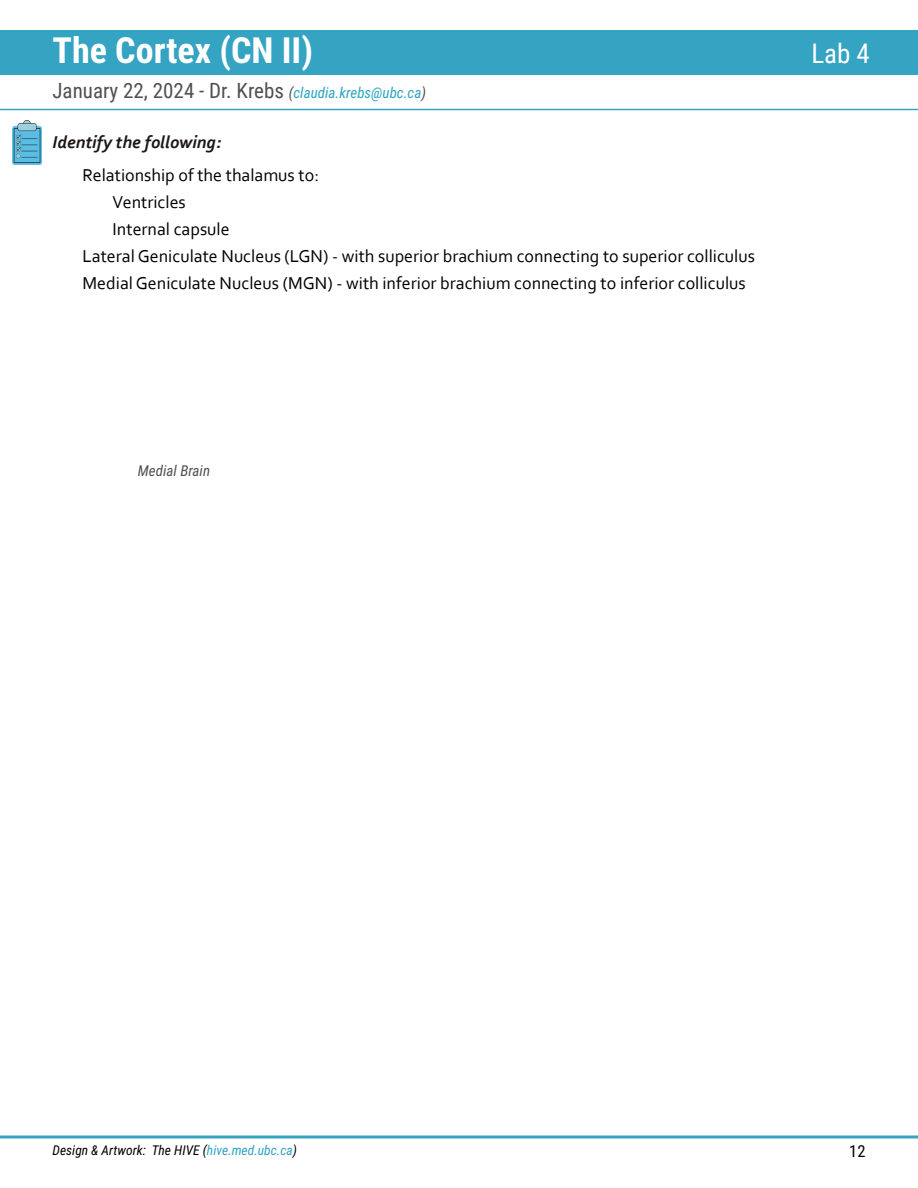
<style>
.page{position:relative;width:918px;height:1188px;background:#fff}
.page>*{position:absolute;margin:0;border:0;box-sizing:border-box;transform-origin:0 0}
.t1{font:700 36px "Roboto Condensed";color:#fff}
.t2{font:27px "Roboto Condensed";color:#fff}
.t3{font:21px "Roboto Condensed";color:#505050}
.t4{font:18px "Corbel";color:#000101}
.t5{font:italic 700 18px "Corbel";color:#1d1714}
.t6{font:16.5px "Roboto Condensed";color:#000101}
.t7{font:italic 15px "Roboto Condensed";color:#51504f}
.t8{font:italic 13.5px "Roboto Condensed";color:#000}
.s1{font-style:italic;font-size:15px}
.s2{font-style:italic;font-size:15px;color:#2da3c2}
.s3{color:#2da3c2}
</style>
<div class="page">
<div style="left:0;top:30px;width:918px;height:45px;background:#35a3c2"></div>
<hr style="left:0;top:109px;width:918px;height:1px;background:#35a3c2">
<hr style="left:0;top:1136px;width:918px;height:2px;background:#35a3c2">
<img style="left:12px;top:120px;width:30px;height:45px">
<h1 class="t1" style="left:52px;top:25px;width:262px">The Cortex (CN II)</h1>
<h2 class="t2" style="left:811px;top:34px;width:60px">Lab 4</h2>
<p class="t3" style="left:52px;top:76px;width:375px">January 22, 2024 - Dr. Krebs <span class="s1">(</span><span class="s2">claudia.krebs@ubc.ca</span><span class="s1">)</span></p>
<p class="t5" style="left:52px;top:131px;width:170px">Identify the following:</p>
<p class="t4" style="left:83px;top:164px;width:238px">Relationship of the thalamus to:</p>
<p class="t4" style="left:113px;top:191px;width:75px">Ventricles</p>
<p class="t4" style="left:113px;top:218px;width:119px">Internal capsule</p>
<p class="t4" style="left:83px;top:245px;width:674px">Lateral Geniculate Nucleus (LGN) - with superior brachium connecting to superior colliculus</p>
<p class="t4" style="left:83px;top:272px;width:665px">Medial Geniculate Nucleus (MGN) - with inferior brachium connecting to inferior colliculus</p>
<p class="t7" style="left:138px;top:460px;width:74px">Medial Brain</p>
<p class="t8" style="left:52px;top:1140px;width:246px">Design &amp; Artwork: The HIVE (<span class="s3">hive.med.ubc.ca</span>)</p>
<p class="t6" style="left:849px;top:1139px;width:18px">12</p>
</div>
